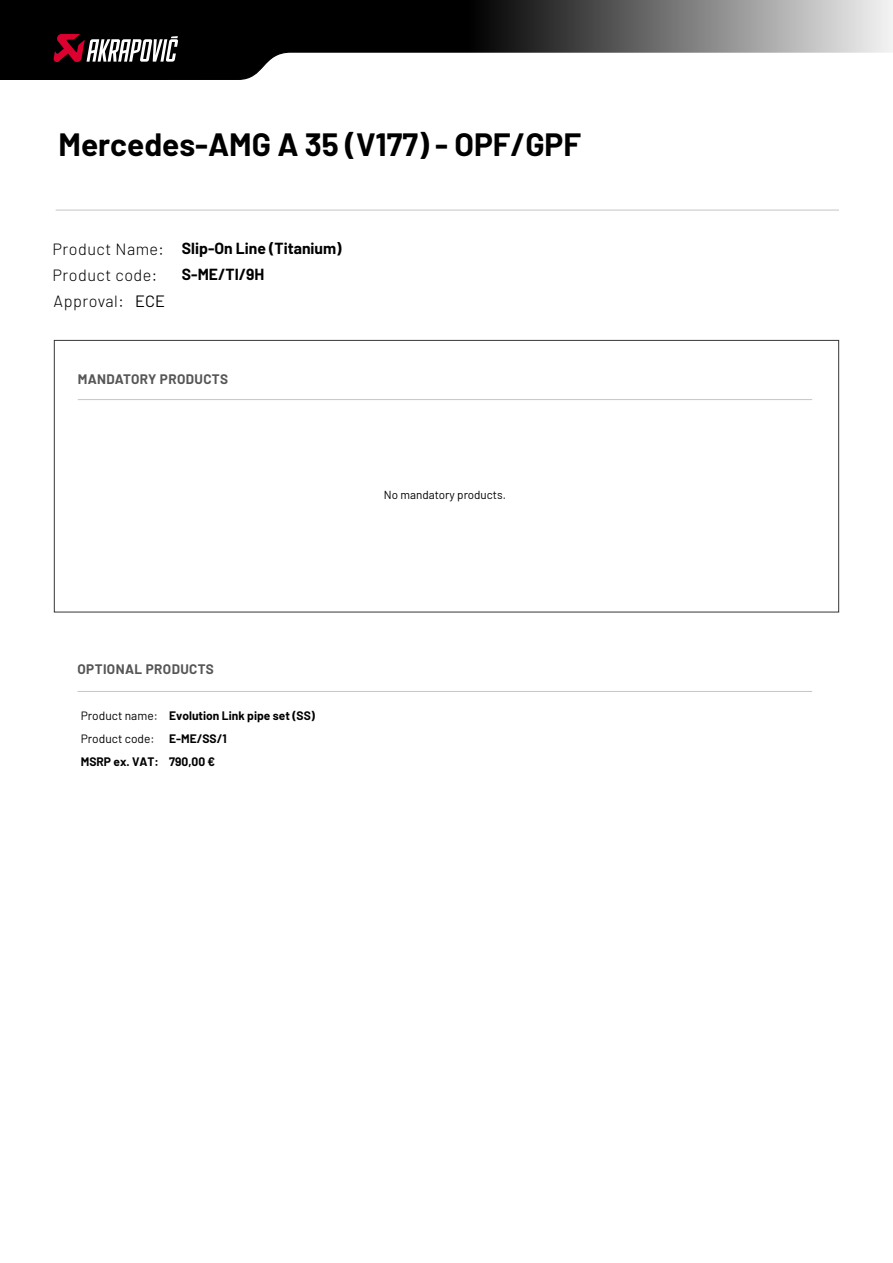
<style>
.page{position:relative;width:893px;height:1263px;background:#fff}
.page>*{position:absolute;margin:0;border:0;box-sizing:border-box;transform-origin:0 0}
.t1{font:700 31.5px "Barlow";color:#000}
.t2{font:16.35px "Barlow";color:#000}
.t3{font:300 16.2px "Barlow";letter-spacing:.03em;color:#000}
.t4{font:700 15.75px/26.2px "Barlow";color:#000}
.t5{font:700 13.5px "Barlow";letter-spacing:.03em;color:#565656}
.t6{font:700 12px/23px "Barlow";color:#000}
.t7{font:12px/23px "Barlow";color:#000}
.t8{font:11.7px "Barlow";color:#000}
</style>
<div class="page">
<svg style="left:0;top:0;width:893px;height:80px"></svg>
<svg style="left:53px;top:34px;width:125px;height:29px"></svg>
<hr style="left:78px;top:399px;width:734px;height:1px;background:#c3c6c7">
<hr style="left:78px;top:691px;width:734px;height:1px;background:#c3c6c7">
<hr style="left:56px;top:210px;width:783px;height:1px;background:#c3c6c7">
<h1 class="t1" style="left:58px;top:125px;width:524px">Mercedes-AMG A 35 (V177) - OPF/GPF</h1>
<h3 class="t3" style="left:53px;top:237px;width:113px">Product Name:</h3>
<h3 class="t3" style="left:53px;top:263px;width:106px">Product code:</h3>
<h3 class="t3" style="left:54px;top:289px;width:72px">Approval:</h3>
<h2 class="t2" style="left:135px;top:290px;width:31px">ECE</h2>
<h3 class="t4" style="left:182px;top:234px;width:161px">Slip-On Line (Titanium)<br>S-ME/TI/9H</h3>
<p class="t5" style="left:78px;top:369px;width:152px">MANDATORY PRODUCTS</p>
<p class="t5" style="left:77px;top:659px;width:138px">OPTIONAL PRODUCTS</p>
<p class="t7" style="left:81px;top:703px;width:78px">Product name:<br>Product code:</p>
<p class="t6" style="left:81px;top:749px;width:80px">MSRP ex. VAT:</p>
<p class="t6" style="left:169px;top:703px;width:147px">Evolution Link pipe set (SS)<br>E-ME/SS/1<br>790,00 €</p>
<p class="t8" style="left:384px;top:487px;width:124px">No mandatory products.</p>
</div>
